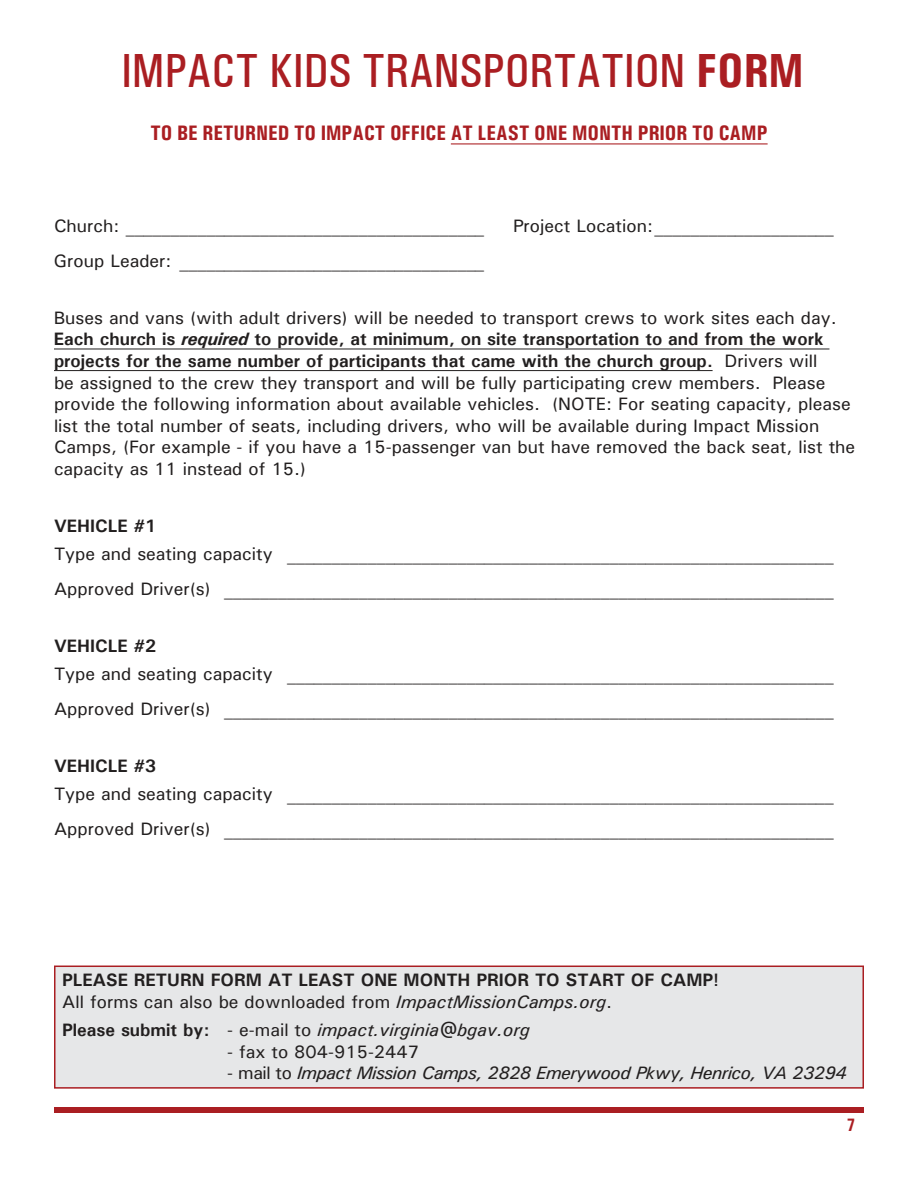
<style>
.page{position:relative;width:918px;height:1188px;background:#fff}
.page>*{position:absolute;margin:0;border:0;box-sizing:border-box;transform-origin:0 0}
.t1{font:500 condensed 48px "Univers";color:#aa1e22}
.t2{font:700 condensed 21px "Univers";color:#aa1e22}
.t3{font:500 18px/21.6px "Univers";color:#221f1f}
.t4{font:700 18px/21.6px "Univers";color:#221f1f}
.t5{font:italic 500 18px "Univers";letter-spacing:-.025em;color:#221f1f}
.t6{font:italic 500 18px "Univers";color:#221f1f}
.t7{font:700 condensed 18px "Univers";color:#aa1e22}
.s1{font-weight:700}
.s2{font-weight:700;font-style:italic}
.s3{font-weight:500}
.s4{font-weight:500;font-style:italic}
.s5{font-weight:700;font-style:normal}
.s6{font-style:normal}
</style>
<div class="page">
<div style="left:54px;top:1107px;width:810px;height:6px;background:#aa1e22"></div>
<hr style="left:451px;top:143px;width:317px;height:1px;background:#aa1e22">
<hr style="left:54px;top:349px;width:775px;height:1px;background:#221f1f">
<hr style="left:54px;top:370px;width:659px;height:1px;background:#221f1f">
<div style="left:55px;top:966px;width:808px;height:122px;background:#e6e7e8"></div>
<div style="left:54px;top:966px;width:810px;height:123px;border:2px solid #aa1e22"></div>
<h1 class="t1" style="left:121px;top:42px;width:684px">IMPACT KIDS TRANSPORTATION <span class="s1">FORM</span></h1>
<p class="t2" style="left:150px;top:124px;width:619px">TO BE RETURNED TO IMPACT OFFICE AT LEAST ONE MONTH PRIOR TO CAMP</p>
<p class="t3" style="left:54px;top:215px;width:432px">Church: ________________________________________</p>
<p class="t3" style="left:513px;top:215px;width:322px">Project Location: ____________________</p>
<p class="t3" style="left:54px;top:250px;width:432px">Group Leader: __________________________________</p>
<p class="t3" style="left:54px;top:306px;width:803px">Buses and vans (with adult drivers) will be needed to transport crews to work sites each day.<br><span class="s1">Each church is</span> <span class="s2">required</span> <span class="s1">to provide, at minimum, on site transportation to and from the work projects for the same number of participants that came with the church group.</span> Drivers will<br>be assigned to the crew they transport and will be fully participating crew members. Please provide the following information about available vehicles. (NOTE: For seating capacity, please list the total number of seats, including drivers, who will be available during Impact Mission Camps, (For example - if you have a 15-passenger van but have removed the back seat, list the capacity as 11 instead of 15.)</p>
<p class="t4" style="left:54px;top:517px;width:104px">VEHICLE #1</p>
<p class="t3" style="left:54px;top:536px;width:781px;line-height:35.1px">Type and seating capacity _____________________________________________________________<br>Approved Driver(s) ____________________________________________________________________</p>
<p class="t4" style="left:54px;top:637px;width:104px">VEHICLE #2</p>
<p class="t3" style="left:54px;top:656px;width:781px;line-height:35.1px">Type and seating capacity _____________________________________________________________<br>Approved Driver(s) ____________________________________________________________________</p>
<p class="t4" style="left:54px;top:757px;width:104px">VEHICLE #3</p>
<p class="t3" style="left:54px;top:776px;width:781px;line-height:35.1px">Type and seating capacity _____________________________________________________________<br>Approved Driver(s) ____________________________________________________________________</p>
<p class="t4" style="left:62px;top:971px;width:658px">PLEASE RETURN FORM AT LEAST ONE MONTH PRIOR TO START OF CAMP!<br><span class="s3">All forms can also be downloaded from</span> <span class="s4">ImpactMissionCamps.org</span><span class="s3">.</span></p>
<p class="t6" style="left:62px;top:1022px;width:469px"><span class="s5">Please submit by:</span> <span class="s6">- e-mail to</span> impact.virginia@bgav.org</p>
<p class="t3" style="left:227px;top:1040px;width:193px">- fax to 804-915-2447</p>
<p class="t5" style="left:227px;top:1065px;width:621px"><span class="s6">- mail to</span> Impact Mission Camps, 2828 Emerywood Pkwy, Henrico, VA 23294</p>
<p class="t7" style="left:847px;top:1114px;width:10px">7</p>
</div>
